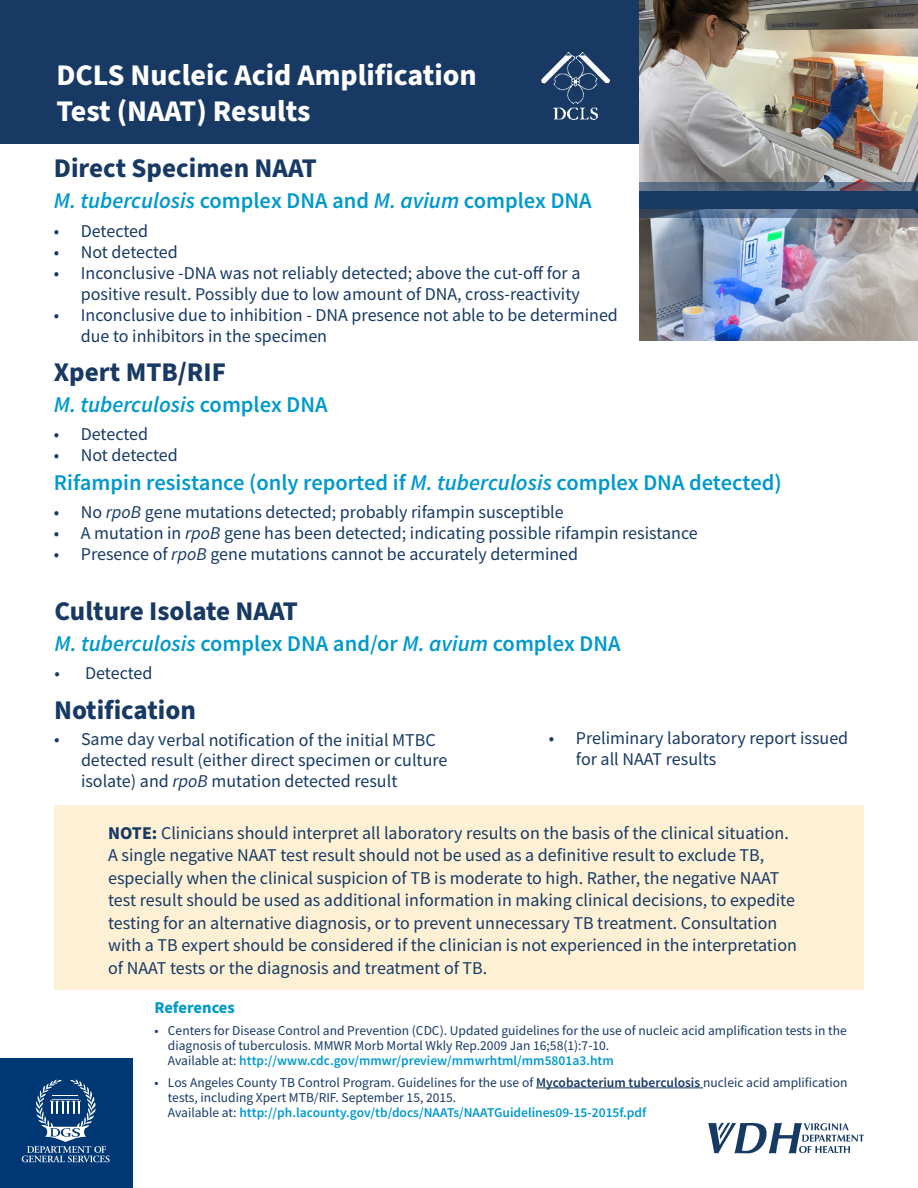
<style>
.page{position:relative;width:918px;height:1188px;background:#fff}
.page>*{position:absolute;margin:0;border:0;box-sizing:border-box;transform-origin:0 0}
.t1{font:700 30px/36px "Source Sans Pro";color:#fff}
.t2{font:700 27px "Source Sans Pro";color:#173963}
.t3{font:600 22.5px "Source Sans Pro";color:#09c}
.t4{font:italic 600 22.5px "Source Sans Pro";color:#09c}
.t5{font:18px/22.5px "Source Sans Pro";color:#173963}
.t6{font:700 16.5px "Source Sans Pro";letter-spacing:-.005em;color:#09c}
.t7{font:13.5px/15px "Source Sans Pro";color:#173963}
.s1{font-style:italic}
.s2{font-style:normal}
.s3{font-weight:700}
.s4{font-weight:600;color:#09c}
.s5{font-weight:600}
</style>
<div class="page">
<div style="left:54px;top:805px;width:810px;height:184px;background:#fdf0d4"></div>
<hr style="left:536px;top:1088px;width:167px;height:1px;background:#173963">
<div style="left:0;top:0;width:638px;height:143px;background:#173963"></div>
<img style="left:541px;top:52px;width:68px;height:67px">
<img style="left:639px;top:0;width:279px;height:340px">
<svg style="left:639px;top:183px;width:279px;height:35px;background:#55657d"></svg>
<div style="left:639px;top:192px;width:279px;height:17px;background:#173963"></div>
<div style="left:0;top:1058px;width:133px;height:130px;background:#003876"></div>
<svg style="left:22px;top:1079px;width:88px;height:83px"></svg>
<svg style="left:708px;top:1123px;width:156px;height:30px"></svg>
<p class="t1" style="left:56px;top:58px;width:422px">DCLS Nucleic Acid Amplification<br>Test (NAAT) Results</p>
<p class="t2" style="left:54px;top:150px;width:264px">Direct Specimen NAAT</p>
<p class="t3" style="left:54px;top:186px;width:539px"><span class="s1">M. tuberculosis</span> complex DNA and <span class="s1">M. avium</span> complex DNA</p>
<p class="t5" style="left:54px;top:219px;width:96px">• Detected</p>
<p class="t5" style="left:54px;top:240px;width:126px">• Not detected</p>
<p class="t5" style="left:54px;top:262px;width:528px;line-height:21px;text-align:right">• Inconclusive -DNA was not reliably detected; above the cut-of for a positive result. Possibly due to low amount of DNA, cross-reactivity</p>
<p class="t5" style="left:81px;top:304px;width:539px;line-height:21px;text-indent:-27px">• Inconclusive due to inhibition - DNA presence not able to be determined due to inhibitors in the specimen</p>
<p class="t2" style="left:54px;top:354px;width:174px">Xpert MTB/RIF</p>
<p class="t4" style="left:54px;top:390px;width:275px">M. tuberculosis <span class="s2">complex DNA</span></p>
<p class="t5" style="left:54px;top:423px;width:96px">• Detected</p>
<p class="t5" style="left:54px;top:444px;width:126px">• Not detected</p>
<p class="t3" style="left:54px;top:468px;width:730px">Rifampin resistance (only reported if <span class="s1">M. tuberculosis</span> complex DNA detected)</p>
<p class="t5" style="left:54px;top:500px;width:511px">• No <span class="s1">rpoB</span> gene mutations detected; probably rifampin susceptible</p>
<p class="t5" style="left:54px;top:521px;width:645px">• A mutation in <span class="s1">rpoB</span> gene has been detected; indicating possible rifampin resistance</p>
<p class="t5" style="left:54px;top:542px;width:526px">• Presence of <span class="s1">rpoB</span> gene mutations cannot be accurately determined</p>
<p class="t2" style="left:54px;top:593px;width:245px">Culture Isolate NAAT</p>
<p class="t3" style="left:54px;top:629px;width:568px"><span class="s1">M. tuberculosis</span> complex DNA and/or <span class="s1">M. avium</span> complex DNA</p>
<p class="t5" style="left:54px;top:662px;width:99px">• Detected</p>
<h2 class="t2" style="left:54px;top:692px;width:144px">Notification</h2>
<p class="t5" style="left:54px;top:728px;width:383px">• Same day verbal notification of the initial MTBC</p>
<p class="t5" style="left:549px;top:726px;width:301px">• Preliminary laboratory report issued</p>
<p class="t5" style="left:81px;top:749px;width:368px">detected result (either direct specimen or culture</p>
<p class="t5" style="left:576px;top:747px;width:142px">for all NAAT results</p>
<p class="t5" style="left:81px;top:770px;width:318px">isolate) and <span class="s1">rpoB</span> mutation detected result</p>
<p class="t5" style="left:108px;top:821px;width:690px"><span class="s3">NOTE:</span> Clinicians should interpret all laboratory results on the basis of the clinical situation.<br>A single negative NAAT test result should not be used as a definitive result to exclude TB, especially when the clinical suspicion of TB is moderate to high. Rather, the negative NAAT test result should be used as additional information in making clinical decisions, to expedite testing for an alternative diagnosis, or to prevent unnecessary TB treatment. Consultation with a TB expert should be considered if the clinician is not experienced in the interpretation of NAAT tests or the diagnosis and treatment of TB.</p>
<p class="t6" style="left:154px;top:996px;width:82px">References</p>
<p class="t7" style="left:168px;top:1023px;width:680px;text-indent:-14px">• Centers for Disease Control and Prevention (CDC). Updated guidelines for the use of nucleic acid amplification tests in the diagnosis of tuberculosis. MMWR Morb Mortal Wkly Rep.2009 Jan 16;58(1):7-10.<br>Available at: <span class="s4">http://www.cdc.gov/mmwr/preview/mmwrhtml/mm5801a3.htm</span></p>
<p class="t7" style="left:168px;top:1074px;width:681px;text-indent:-14px">• Los Angeles County TB Control Program. Guidelines for the use of <span class="s5">Mycobacterium tuberculosis</span> nucleic acid amplification tests, including Xpert MTB/RIF. September 15, 2015.<br>Available at: <span class="s4">http://ph.lacounty.gov/tb/docs/NAATs/NAATGuidelines09-15-2015f.pdf</span></p>
</div>
